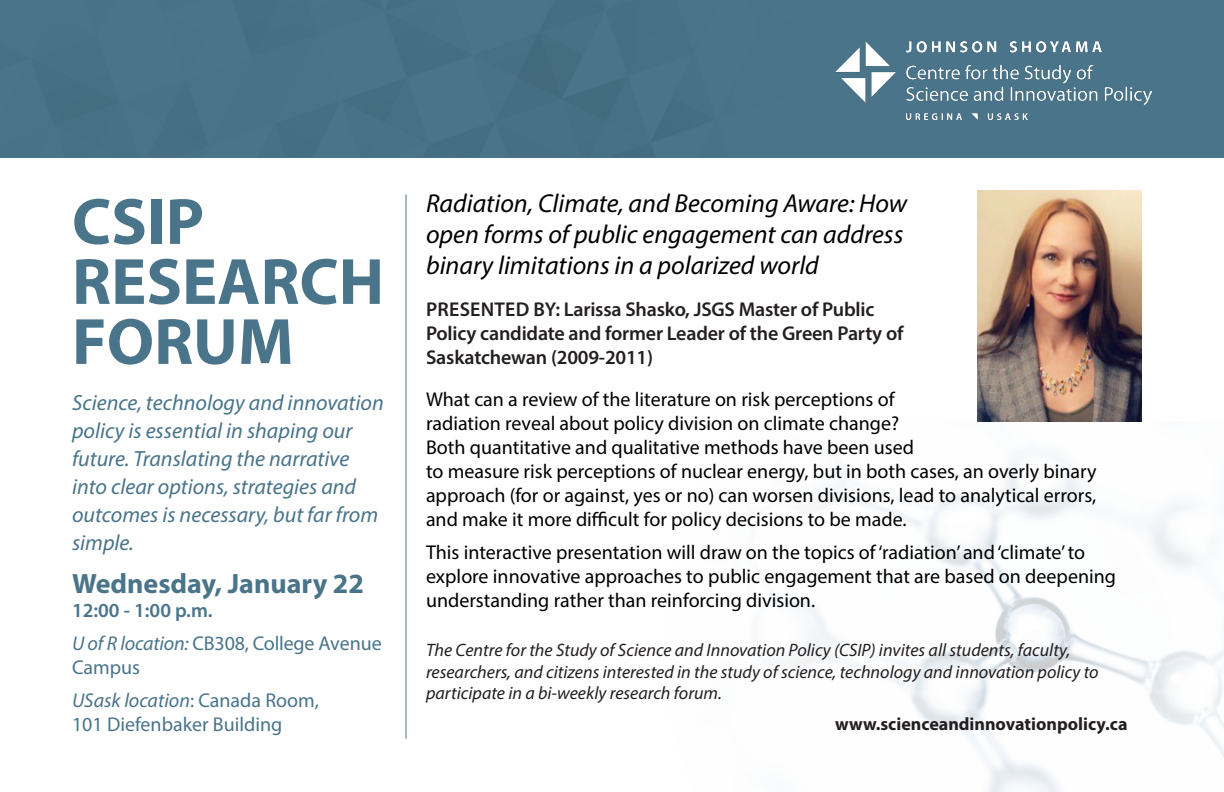
<style>
.page{position:relative;width:1224px;height:792px;background:#fff}
.page>*{position:absolute;margin:0;border:0;box-sizing:border-box;transform-origin:0 0}
.t1{font:700 66px/60px "Myriad Pro";color:#49748a}
.t2{font:700 28px "Myriad Pro";color:#49748a}
.t3{font:italic 26px/31.2px "Myriad Pro";color:#000}
.t4{font:italic 22px/28px "Myriad Pro";color:#49748a}
.t5{font:20px/24px "Myriad Pro";color:#000}
.t6{font:600 20px/24px "Myriad Pro";letter-spacing:-.01em;color:#231f20}
.t7{font:20px/24px "Myriad Pro";color:#49748a}
.t8{font:600 20px "Myriad Pro";color:#49748a}
.t9{font:italic 18px/21.6px "Myriad Pro";color:#231f20}
.t10{font:700 18px "Myriad Pro";color:#231f20}
.s1{font-style:italic}
</style>
<div class="page">
<img style="left:790px;top:452px;width:434px;height:340px">
<div style="left:0;top:0;width:1224px;height:158px;background:#49748a"></div>
<img style="left:835px;top:41px;width:317px;height:78px">
<hr style="left:406px;top:194px;width:1px;height:545px;background:#49748a">
<img style="left:978px;top:190px;width:163px;height:232px">
<p class="t1" style="left:72px;top:190px;width:314px">CSIP<br>RESEARCH<br>FORUM</p>
<p class="t4" style="left:72px;top:388px;width:313px">Science, technology and innovation policy is essential in shaping our future. Translating the narrative into clear options, strategies and outcomes is necessary, but far from simple.</p>
<p class="t2" style="left:72px;top:565px;width:294px">Wednesday, January 22</p>
<p class="t8" style="left:72px;top:597px;width:142px">12:00 - 1:00 p.m.</p>
<p class="t7" style="left:72px;top:630px;width:311px"><span class="s1">U of R location:</span> CB308, College Avenue<br>Campus</p>
<p class="t7" style="left:72px;top:687px;width:249px"><span class="s1">USask location</span>: Canada Room,<br>101 Diefenbaker Building</p>
<p class="t3" style="left:426px;top:187px;width:483px">Radiation, Climate, and Becoming Aware: How open forms of public engagement can address binary limitations in a polarized world</p>
<p class="t6" style="left:426px;top:297px;width:479px">PRESENTED BY: Larissa Shasko, JSGS Master of Public<br>Policy candidate and former Leader of the Green Party of<br>Saskatchewan (2009-2011)</p>
<p class="t5" style="left:426px;top:387px;width:672px">What can a review of the literature on risk perceptions of<br>radiation reveal about policy division on climate change?<br>Both quantitative and qualitative methods have been used<br>to measure risk perceptions of nuclear energy, but in both cases, an overly binary approach (for or against, yes or no) can worsen divisions, lead to analytical errors, and make it more difficult for policy decisions to be made.</p>
<p class="t5" style="left:426px;top:540px;width:692px">This interactive presentation will draw on the topics of ‘radiation’ and ‘climate’ to explore innovative approaches to public engagement that are based on deepening understanding rather than reinforcing division.</p>
<p class="t9" style="left:426px;top:639px;width:674px">The Centre for the Study of Science and Innovation Policy (CSIP) invites all students, faculty, researchers, and citizens interested in the study of science, technology and innovation policy to participate in a bi-weekly research forum.</p>
<p class="t10" style="left:835px;top:712px;width:294px">www.scienceandinnovationpolicy.ca</p>
</div>
